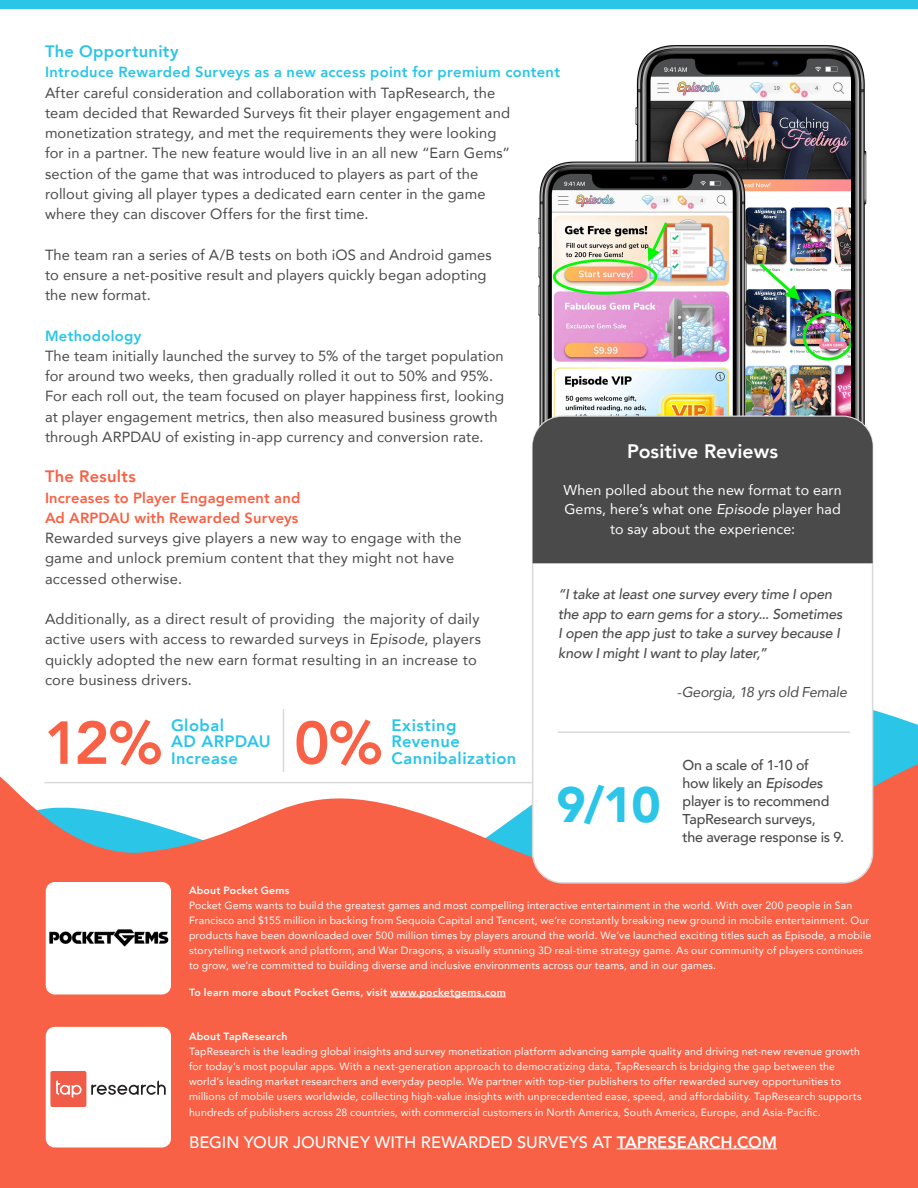
<style>
.page{position:relative;width:918px;height:1188px;background:#fff}
.page>*{position:absolute;margin:0;border:0;box-sizing:border-box;transform-origin:0 0}
.t1{font:800 60px "Avenir";color:#f86145}
.t2{font:900 49.5px "Avenir";color:#2ac5e7}
.t3{font:800 19.5px "Avenir";color:#fff}
.t4{font:800 16.5px/16.5px "Avenir";letter-spacing:.025em;color:#2ac5e7}
.t5{font:500 16.5px "Avenir";color:#fff}
.t6{font:800 16.5px "Avenir";letter-spacing:.02em;color:#f86145}
.t7{font:14.7px/20.2px "Avenir";letter-spacing:.01em;color:#4a4a4a}
.t8{font:800 14.7px "Avenir";letter-spacing:.02em;color:#2ac5e7}
.t9{font:800 14.7px/20.2px "Avenir";letter-spacing:.015em;color:#f86145}
.t10{font:italic 500 14.25px/19.5px "Avenir";letter-spacing:-.01em;color:#4a4a4a}
.t11{font:500 14.25px/18px "Avenir";letter-spacing:-.015em;color:#4a4a4a}
.t12{font:14.25px/19.5px "Avenir";letter-spacing:.01em;color:#fff;text-align:center}
.t13{font:italic 14.25px "Avenir";letter-spacing:-.015em;color:#4a4a4a}
.t14{font:10.5px/15px "Avenir";letter-spacing:.015em;color:#fff}
.t15{font:800 10.5px "Avenir";letter-spacing:.02em;color:#fff}
.s1{font-style:italic}
.s2{font-weight:800}
</style>
<div class="page">
<svg style="left:873px;top:693px;width:45px;height:66px;fill:#2ac5e7"></svg>
<svg style="left:0;top:759px;width:918px;height:117px"></svg>
<div style="left:0;top:876px;width:918px;height:312px;background:#f86145"></div>
<div style="left:0;top:0;width:918px;height:9px;background:#2ac5e7"></div>
<hr style="left:617px;top:1148px;width:160px;height:1px;background:#fff">
<hr style="left:390px;top:997px;width:116px;height:1px;background:#fff">
<div style="left:46px;top:882px;width:125px;height:112px;background:#fff;border-radius:9px"></div>
<img style="left:49px;top:929px;width:120px;height:18px">
<div style="left:46px;top:1027px;width:125px;height:121px;background:#fff;border-radius:9px"></div>
<svg style="left:91px;top:1080px;width:75px;height:15px"></svg>
<div style="left:50px;top:1071px;width:36px;height:36px;background:#f15c49;border-radius:2px"></div>
<svg style="left:56px;top:1080px;width:26px;height:18px"></svg>
<img style="left:635px;top:45px;width:232px;height:372px">
<img style="left:538px;top:156px;width:214px;height:261px">
<hr style="left:283px;top:709px;width:1px;height:63px;background:#d9d9d9">
<div style="left:533px;top:416px;width:340px;height:467px;background:#fff;border-radius:30px"></div>
<div style="left:533px;top:417px;width:340px;height:146px;background:#4a4a4a"></div>
<hr style="left:558px;top:731px;width:292px;height:2px;background:#d9d9d9">
<hr style="left:44px;top:782px;width:488px;height:1px;background:#d9d9d9">
<p class="t4" style="left:45px;top:43px;width:135px">The Opportunity</p>
<p class="t8" style="left:45px;top:61px;width:517px">Introduce Rewarded Surveys as a new access point for premium content</p>
<p class="t7" style="left:45px;top:82px;width:467px">After careful consideration and collaboration with TapResearch, the team decided that Rewarded Surveys fit their player engagement and monetization strategy, and met the requirements they were looking for in a partner. The new feature would live in an all new “Earn Gems” section of the game that was introduced to players as part of the rollout giving all player types a dedicated earn center in the game where they can discover Offers for the first time.</p>
<p class="t7" style="left:45px;top:244px;width:448px">The team ran a series of A/B tests on both iOS and Android games to ensure a net-positive result and players quickly began adopting the new format.</p>
<p class="t8" style="left:45px;top:324px;width:98px">Methodology</p>
<p class="t7" style="left:45px;top:345px;width:461px">The team initially launched the survey to 5% of the target population for around two weeks, then gradually rolled it out to 50% and 95%.<br>For each roll out, the team focused on player happiness first, looking at player engagement metrics, then also measured business growth through ARPDAU of existing in-app currency and conversion rate.</p>
<p class="t6" style="left:45px;top:464px;width:92px">The Results</p>
<p class="t9" style="left:45px;top:487px;width:257px">Increases to Player Engagement and<br>Ad ARPDAU with Rewarded Surveys</p>
<p class="t7" style="left:45px;top:527px;width:418px">Rewarded surveys give players a new way to engage with the game and unlock premium content that they might not have accessed otherwise.</p>
<p class="t7" style="left:45px;top:608px;width:438px">Additionally, as a direct result of providing the majority of daily active users with access to rewarded surveys in <span class="s1">Episode</span>, players quickly adopted the new earn format resulting in an increase to core business drivers.</p>
<p class="t1" style="left:44px;top:696px;width:120px">12%</p>
<p class="t1" style="left:294px;top:696px;width:90px">0%</p>
<p class="t3" style="left:627px;top:436px;width:152px">Positive Reviews</p>
<p class="t12" style="left:563px;top:480px;width:280px">When polled about the new format to earn<br>Gems, here’s what one <span class="s1">Episode</span> player had to say about the experience:</p>
<p class="t10" style="left:558px;top:585px;width:286px">“I take at least one survey every time I open the app to earn gems for a story... Sometimes I open the app just to take a survey because I know I might I want to play later,”</p>
<p class="t13" style="left:677px;top:683px;width:172px">-Georgia, 18 yrs old Female</p>
<p class="t4" style="left:171px;top:717px;width:101px">Global<br>AD ARPDAU<br>Increase</p>
<p class="t4" style="left:392px;top:717px;width:70px">Existing<br>Revenue</p>
<p class="t4" style="left:392px;top:750px;width:126px">Cannibalization</p>
<p class="t11" style="left:682px;top:755px;width:163px">On a scale of 1-10 of<br>how likely an <span class="s1">Episodes </span>player is to recommend<br>TapResearch surveys,<br>the average response is 9.</p>
<p class="t2" style="left:556px;top:763px;width:106px">9/10</p>
<p class="t15" style="left:189px;top:882px;width:102px">About Pocket Gems</p>
<p class="t14" style="left:189px;top:897px;width:684px">Pocket Gems wants to build the greatest games and most compelling interactive entertainment in the world. With over 200 people in San Francisco and $155 million in backing from Sequoia Capital and Tencent, we’re constantly breaking new ground in mobile entertainment. Our products have been downloaded over 500 million times by players around the world. We’ve launched exciting titles such as Episode, a mobile storytelling network and platform, and War Dragons, a visually stunning 3D real-time strategy game. As our community of players continues to grow, we’re committed to building diverse and inclusive environments across our teams, and in our games.</p>
<p class="t15" style="left:189px;top:984px;width:318px">To learn more about Pocket Gems, visit www.pocketgems.com</p>
<p class="t15" style="left:189px;top:1028px;width:100px">About TapResearch</p>
<p class="t14" style="left:189px;top:1043px;width:674px">TapResearch is the leading global insights and survey monetization platform advancing sample quality and driving net-new revenue growth for today’s most popular apps. With a next-generation approach to democratizing data, TapResearch is bridging the gap between the world’s leading market researchers and everyday people. We partner with top-tier publishers to offer rewarded survey opportunities to millions of mobile users worldwide, collecting high-value insights with unprecedented ease, speed, and affordability. TapResearch supports</p>
<p class="t14" style="left:189px;top:1105px;width:633px">hundreds of publishers across 28 countries, with commercial customers in North America, South America, Europe, and Asia-Pacific.</p>
<h3 class="t5" style="left:189px;top:1128px;width:590px">BEGIN YOUR JOURNEY WITH REWARDED SURVEYS AT <span class="s2">TAPRESEARCH.COM</span></h3>
</div>
